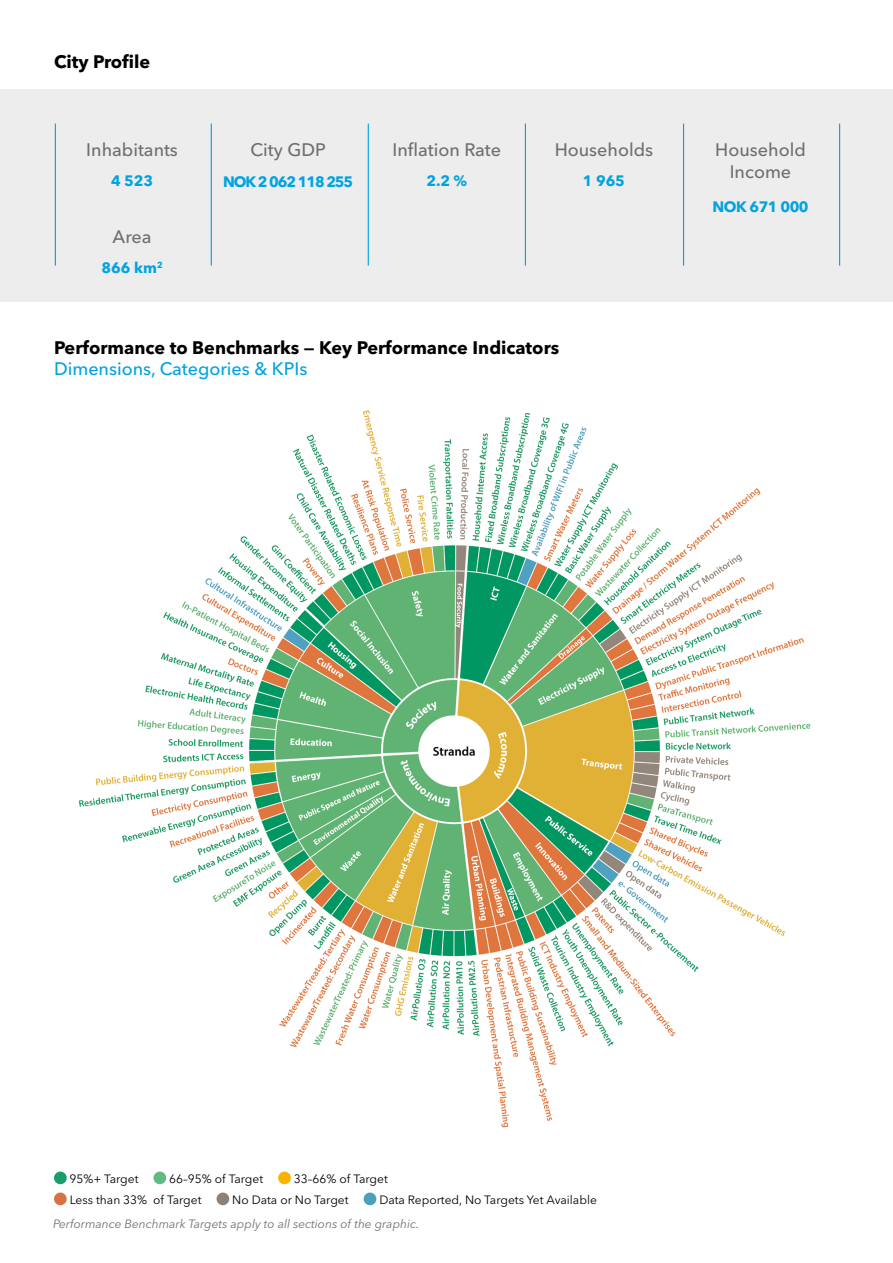
<style>
.page{position:relative;width:893px;height:1263px;background:#fff}
.page>*{position:absolute;margin:0;border:0;box-sizing:border-box;transform-origin:0 0}
.t1{font:500 18px/21.6px "Avenir Next LT Pro";color:#706f6f;text-align:center}
.t2{font:700 18px "Avenir Next LT Pro";color:#000}
.t3{font:500 18px "Avenir Next LT Pro";color:#00a3e2}
.t4{font:700 15px "Avenir Next LT Pro";letter-spacing:-.03em;color:#00a3e2}
.t5{font:700 15px "Avenir Next LT Pro";letter-spacing:-.07em;color:#00a3e2}
.t6{font:12px "Avenir Next LT Pro";color:#000}
.t7{font:italic 12px "Avenir Next LT Pro";color:#706f6f}
</style>
<div class="page">
<div style="left:0;top:89px;width:893px;height:213px;background:#ededed"></div>
<hr style="left:211px;top:124px;width:1px;height:142px;background:#00a3e2">
<hr style="left:368px;top:124px;width:1px;height:142px;background:#00a3e2">
<hr style="left:525px;top:124px;width:1px;height:142px;background:#00a3e2">
<hr style="left:683px;top:124px;width:1px;height:142px;background:#00a3e2">
<hr style="left:839px;top:124px;width:1px;height:142px;background:#00a3e2">
<hr style="left:55px;top:124px;width:1px;height:142px;background:#00a3e2">
<img style="left:79px;top:410px;width:731px;height:717px">
<div style="left:54px;top:1171px;width:13px;height:13px;background:#199d6d;border-radius:50%"></div>
<div style="left:153px;top:1171px;width:13px;height:13px;background:#61b983;border-radius:50%"></div>
<div style="left:278px;top:1171px;width:13px;height:13px;background:#fab200;border-radius:50%"></div>
<div style="left:54px;top:1192px;width:13px;height:13px;background:#d87244;border-radius:50%"></div>
<div style="left:217px;top:1192px;width:12px;height:13px;background:#8b827b;border-radius:50%"></div>
<div style="left:364px;top:1192px;width:12px;height:13px;background:#4a9fbb;border-radius:50%"></div>
<h1 class="t2" style="left:54px;top:50px;width:98px">City Profile</h1>
<h1 class="t1" style="left:86px;top:139px;width:93px">Inhabitants</h1>
<p class="t4" style="left:111px;top:171px;width:43px">4 523</p>
<h1 class="t1" style="left:113px;top:226px;width:40px">Area</h1>
<p class="t4" style="left:101px;top:258px;width:63px">866 km<sup>2</sup></p>
<h1 class="t1" style="left:251px;top:139px;width:77px">City GDP</h1>
<p class="t5" style="left:223px;top:172px;width:132px">NOK 2 062 118 255</p>
<h1 class="t1" style="left:393px;top:139px;width:110px">Inflation Rate</h1>
<p class="t4" style="left:426px;top:171px;width:42px">2.2 %</p>
<h1 class="t1" style="left:555px;top:139px;width:100px">Households</h1>
<p class="t4" style="left:583px;top:171px;width:43px">1 965</p>
<h1 class="t2" style="left:54px;top:336px;width:507px">Performance to Benchmarks — Key Performance Indicators</h1>
<h1 class="t3" style="left:54px;top:358px;width:255px">Dimensions, Categories &amp; KPIs</h1>
<h1 class="t1" style="left:715px;top:139px;width:92px">Household<br>Income</h1>
<p class="t4" style="left:712px;top:197px;width:98px">NOK 671 000</p>
<p class="t6" style="left:69px;top:1172px;width:71px">95%+ Target</p>
<p class="t6" style="left:169px;top:1172px;width:95px">66–95% of Target</p>
<p class="t6" style="left:294px;top:1172px;width:95px">33–66% of Target</p>
<p class="t6" style="left:70px;top:1193px;width:133px">Less than 33% of Target</p>
<p class="t6" style="left:232px;top:1193px;width:118px">No Data or No Target</p>
<p class="t6" style="left:379px;top:1193px;width:219px">Data Reported, No Targets Yet Available</p>
<p class="t7" style="left:53px;top:1216px;width:368px">Performance Benchmark Targets apply to all sections of the graphic.</p>
</div>
